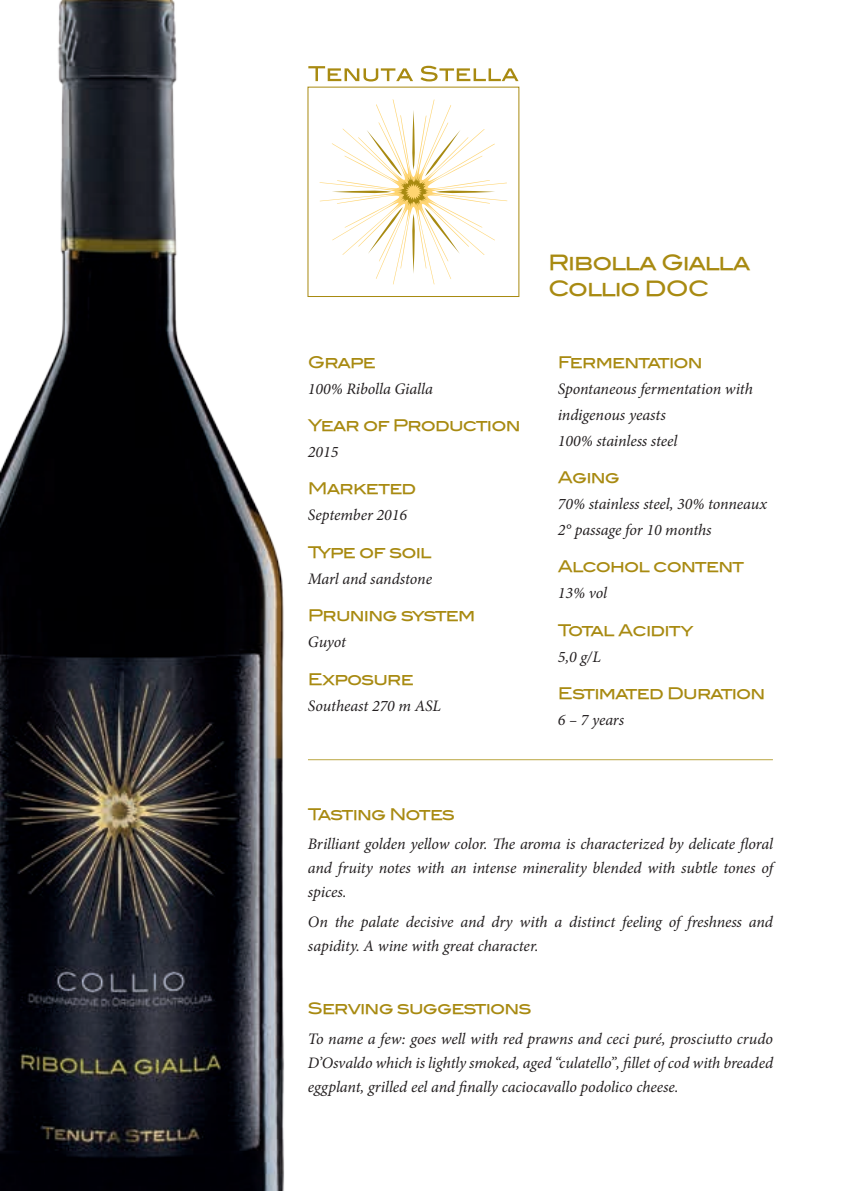
<style>
.page{position:relative;width:841px;height:1191px;background:#fff}
.page>*{position:absolute;margin:0;border:0;box-sizing:border-box;transform-origin:0 0}
.t1{font:21px "Blair Md ITCTT Medium";letter-spacing:-.05em;color:#a88a11}
.t2{font:italic 16px/24px "Minion Pro";letter-spacing:-.01em;color:#231f20}
.t3{font:16px "Blair Md ITCTT Medium";letter-spacing:-.05em;color:#a88a11}
</style>
<div class="page">
<svg style="left:308px;top:66px;width:105px;height:15px"></svg>
<svg style="left:420px;top:66px;width:98px;height:15px"></svg>
<svg style="left:319px;top:99px;width:188px;height:185px"></svg>
<hr style="left:308px;top:759px;width:464px;height:1px;background:#bba642">
<img style="left:0;top:0;width:284px;height:1191px">
<p class="t3" style="left:308px;top:352px;width:69px">Grape</p>
<p class="t2" style="left:308px;top:376px;width:126px">100% Ribolla Gialla</p>
<p class="t3" style="left:308px;top:415px;width:214px">Year of Production</p>
<p class="t2" style="left:308px;top:440px;width:32px">2015</p>
<p class="t3" style="left:308px;top:479px;width:110px">Marketed</p>
<p class="t2" style="left:308px;top:503px;width:101px">September 2016</p>
<p class="t3" style="left:308px;top:542px;width:125px">Type of soil</p>
<p class="t2" style="left:308px;top:566px;width:126px">Marl and sandstone</p>
<p class="t3" style="left:308px;top:605px;width:169px">Pruning system</p>
<p class="t2" style="left:308px;top:630px;width:40px">Guyot</p>
<p class="t3" style="left:308px;top:669px;width:107px">Exposure</p>
<p class="t2" style="left:308px;top:693px;width:134px">Southeast 270 m ASL</p>
<p class="t1" style="left:548px;top:249px;width:204px">Ribolla Gialla</p>
<p class="t1" style="left:548px;top:275px;width:163px">Collio DOC</p>
<p class="t3" style="left:557px;top:352px;width:146px">Fermentation</p>
<p class="t2" style="left:557px;top:375px;width:197px;line-height:26px">Spontaneous fermentation with indigenous yeasts</p>
<p class="t2" style="left:557px;top:428px;width:121px">100% stainless steel</p>
<p class="t3" style="left:557px;top:467px;width:64px">Aging</p>
<p class="t2" style="left:557px;top:491px;width:211px;line-height:26px">70% stainless steel, 30% tonneaux<br>2° passage for 10 months</p>
<p class="t3" style="left:557px;top:557px;width:188px">Alcohol content</p>
<p class="t2" style="left:557px;top:581px;width:51px">13% vol</p>
<p class="t3" style="left:557px;top:620px;width:137px">Total Acidity</p>
<p class="t2" style="left:557px;top:644px;width:45px">5,0 g/L</p>
<p class="t3" style="left:557px;top:683px;width:209px">Estimated Duration</p>
<p class="t2" style="left:557px;top:708px;width:68px">6 – 7 years</p>
<p class="t3" style="left:308px;top:804px;width:148px">Tasting Notes</p>
<p class="t2" style="left:308px;top:832px;width:466px;text-align:justify">Brilliant golden yellow color. The aroma is characterized by delicate floral and fruity notes with an intense minerality blended with subtle tones of spices.</p>
<p class="t2" style="left:308px;top:910px;width:466px">On the palate decisive and dry with a distinct feeling of freshness and sapidity. A wine with great character.</p>
<p class="t3" style="left:308px;top:999px;width:225px">Serving suggestions</p>
<p class="t2" style="left:308px;top:1027px;width:466px;text-align:justify">To name a few: goes well with red prawns and ceci puré, prosciutto crudo D’Osvaldo which is lightly smoked, aged “culatello”, fillet of cod with breaded eggplant, grilled eel and finally caciocavallo podolico cheese.</p>
</div>
